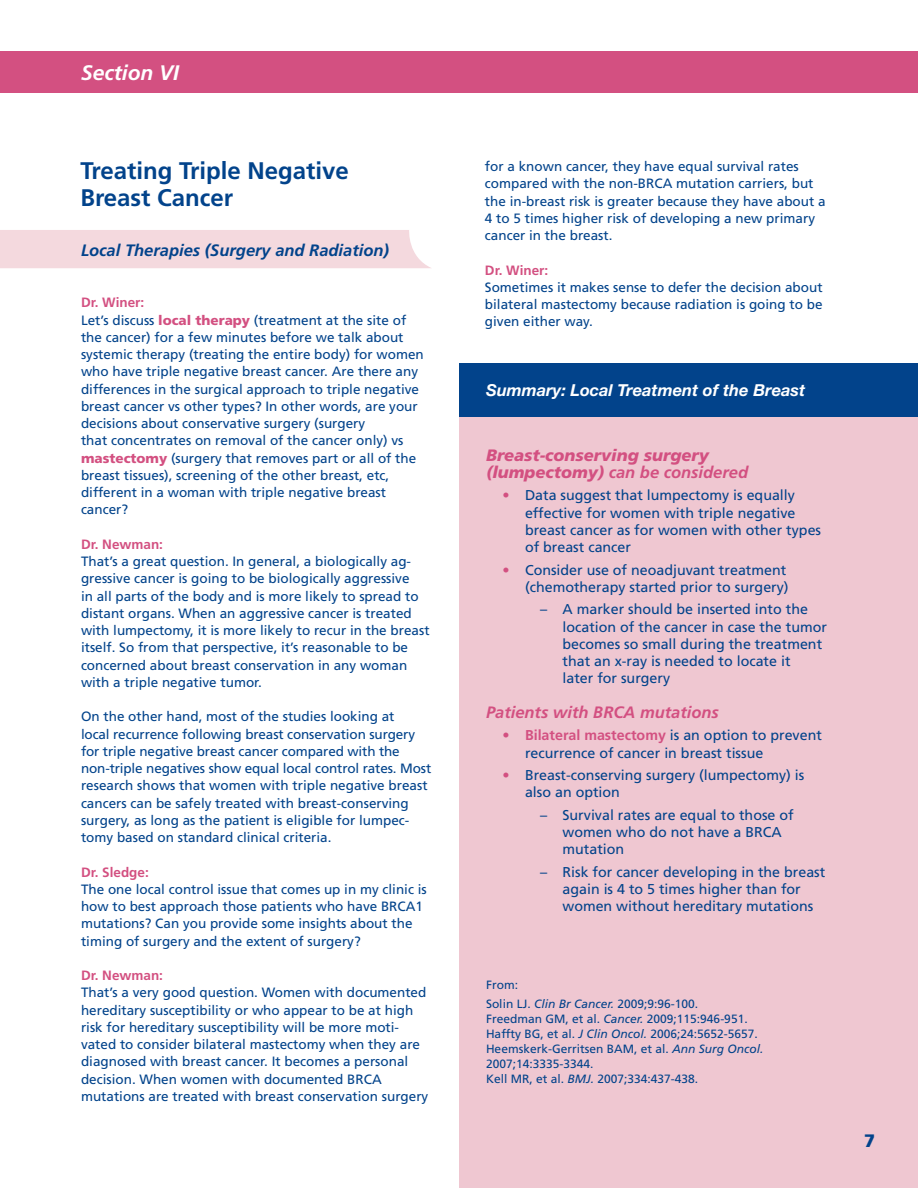
<style>
.page{position:relative;width:918px;height:1188px;background:#fff}
.page>*{position:absolute;margin:0;border:0;box-sizing:border-box;transform-origin:0 0}
.t1{font:700 24px "Frutiger";color:#02438b}
.t2{font:italic 700 21px "Frutiger";color:#fff}
.t3{font:900 18px "Frutiger";color:#02438b}
.t4{font:italic 700 16.5px "Frutiger";color:#d35081}
.t5{font:italic 700 16.5px "Frutiger";color:#02438b}
.t6{font:italic 700 16.5px "Helvetica Neue LT Std";color:#fff}
.t7{font:italic 900 16.5px "Frutiger";color:#d35081}
.t8{font:14.25px/17.2px "Frutiger";color:#02438b}
.t9{font:13.5px/17.2px "Frutiger";color:#02438b}
.t10{font:700 13.5px "Frutiger";color:#d35081}
.t11{font:12px/15px "Frutiger";color:#02438b}
.s1{font-weight:900;color:#d35081}
.s2{font-weight:900}
.s3{color:#d35081}
.s4{font-weight:700;color:#d35081}
.s5{font-style:italic}
</style>
<div class="page">
<div style="left:0;top:230px;width:431px;height:38px;background:#f4d9de"></div>
<div style="left:0;top:51px;width:918px;height:41px;background:#d35081"></div>
<div style="left:459px;top:363px;width:459px;height:54px;background:#02438b"></div>
<div style="left:459px;top:417px;width:459px;height:771px;background:#efc7d1"></div>
<p class="t2" style="left:81px;top:60px;width:100px">Section VI</p>
<p class="t1" style="left:80px;top:157px;width:270px">Treating Triple Negative</p>
<p class="t1" style="left:80px;top:184px;width:154px">Breast Cancer</p>
<p class="t5" style="left:81px;top:240px;width:310px">Local Therapies (Surgery and Radiation)</p>
<p class="t10" style="left:81px;top:295px;width:65px">Dr. Winer:</p>
<p class="t9" style="left:81px;top:311px;width:344px">Let’s discuss <span class="s1">local therapy</span> (treatment at the site of the cancer) for a few minutes before we talk about systemic therapy (treating the entire body) for women who have triple negative breast cancer. Are there any differences in the surgical approach to triple negative breast cancer vs other types? In other words, are your decisions about conservative surgery (surgery</p>
<p class="t9" style="left:81px;top:432px;width:337px">that concentrates on removal of the cancer only) vs <span class="s1">mastectomy</span> (surgery that removes part or all of the breast tissues), screening of the other breast, etc,</p>
<p class="t9" style="left:81px;top:484px;width:307px">different in a woman with triple negative breast</p>
<p class="t9" style="left:81px;top:501px;width:49px">cancer?</p>
<p class="t10" style="left:81px;top:536px;width:84px">Dr. Newman:</p>
<p class="t9" style="left:81px;top:553px;width:350px">That’s a great question. In general, a biologically ag&shy;gressive cancer is going to be biologically aggressive<br>in all parts of the body and is more likely to spread to distant organs. When an aggressive cancer is treated with lumpectomy, it is more likely to recur in the breast itself. So from that perspective, it’s reasonable to be concerned about breast conservation in any woman with a triple negative tumor.</p>
<p class="t9" style="left:81px;top:708px;width:315px">On the other hand, most of the studies looking at</p>
<p class="t9" style="left:81px;top:725px;width:352px">local recurrence following breast conservation surgery for triple negative breast cancer compared with the non-triple negatives show equal local control rates. Most research shows that women with triple negative breast cancers can be safely treated with breast-conserving surgery, as long as the patient is eligible for lumpec&shy;tomy based on standard clinical criteria.</p>
<p class="t10" style="left:81px;top:864px;width:69px">Dr. Sledge:</p>
<p class="t9" style="left:81px;top:881px;width:347px">The one local control issue that comes up in my clinic is how to best approach those patients who have BRCA1 mutations? Can you provide some insights about the timing of surgery and the extent of surgery?</p>
<p class="t10" style="left:81px;top:968px;width:84px">Dr. Newman:</p>
<p class="t9" style="left:81px;top:984px;width:347px">That’s a very good question. Women with documented hereditary susceptibility or who appear to be at high risk for hereditary susceptibility will be more moti&shy;vated to consider bilateral mastectomy when they are diagnosed with breast cancer. It becomes a personal decision. When women with documented BRCA</p>
<p class="t9" style="left:81px;top:1088px;width:349px">mutations are treated with breast conservation surgery</p>
<p class="t9" style="left:485px;top:158px;width:315px">for a known cancer, they have equal survival rates</p>
<p class="t9" style="left:485px;top:175px;width:342px">compared with the non-BRCA mutation carriers, but the in-breast risk is greater because they have about a 4 to 5 times higher risk of developing a new primary cancer in the breast.</p>
<p class="t10" style="left:485px;top:262px;width:65px">Dr. Winer:</p>
<p class="t9" style="left:485px;top:279px;width:339px;text-align:justify">Sometimes it makes sense to defer the decision about bilateral mastectomy because radiation is going to be given either way.</p>
<p class="t6" style="left:486px;top:380px;width:321px">Summary: Local Treatment of the Breast</p>
<p class="t7" style="left:486px;top:445px;width:224px">Breast-conserving surgery</p>
<p class="t4" style="left:486px;top:462px;width:264px"><span class="s2">(lumpectomy)</span> can be considered</p>
<p class="t8" style="left:503px;top:487px;width:294px"><span class="s3">•</span> Data suggest that lumpectomy is equally</p>
<p class="t8" style="left:525px;top:504px;width:298px">effective for women with triple negative breast cancer as for women with other types of breast cancer</p>
<p class="t8" style="left:503px;top:561px;width:285px"><span class="s3">•</span> Consider use of neoadjuvant treatment</p>
<p class="t8" style="left:525px;top:578px;width:265px">(chemotherapy started prior to surgery)</p>
<p class="t8" style="left:562px;top:601px;width:266px;text-indent:-22px">– A marker should be inserted into the location of the cancer in case the tumor becomes so small during the treatment that an x-ray is needed to locate it<br>later for surgery</p>
<p class="t4" style="left:486px;top:702px;width:234px">Patients with BRCA mutations</p>
<p class="t8" style="left:525px;top:727px;width:298px;text-indent:-23px"><span class="s3">•</span> <span class="s4">Bilateral mastectomy</span> is an option to prevent recurrence of cancer in breast tissue</p>
<p class="t8" style="left:525px;top:767px;width:281px;text-indent:-23px"><span class="s3">•</span> Breast-conserving surgery (lumpectomy) is also an option</p>
<p class="t8" style="left:562px;top:806px;width:233px;text-indent:-22px">– Survival rates are equal to those of women who do not have a BRCA</p>
<p class="t8" style="left:562px;top:841px;width:63px">mutation</p>
<p class="t8" style="left:562px;top:863px;width:264px;text-indent:-22px">– Risk for cancer developing in the breast again is 4 to 5 times higher than for women without hereditary mutations</p>
<p class="t11" style="left:486px;top:977px;width:34px">From:</p>
<p class="t11" style="left:486px;top:997px;width:214px">Solin LJ. <span class="s5">Clin Br Cancer.</span> 2009;9:96-100.</p>
<p class="t11" style="left:486px;top:1012px;width:263px">Freedman GM, et al. <span class="s5">Cancer.</span> 2009;115:946-951.</p>
<p class="t11" style="left:486px;top:1027px;width:273px">Haffty BG, et al. <span class="s5">J Clin Oncol.</span> 2006;24:5652-5657.</p>
<p class="t11" style="left:486px;top:1042px;width:279px">Heemskerk-Gerritsen BAM, et al. <span class="s5">Ann Surg Oncol.<br></span>2007;14:3335-3344.</p>
<p class="t11" style="left:486px;top:1072px;width:214px">Kell MR, et al. <span class="s5">BMJ.</span> 2007;334:437-438.</p>
<p class="t3" style="left:864px;top:1130px;width:13px">7</p>
</div>
